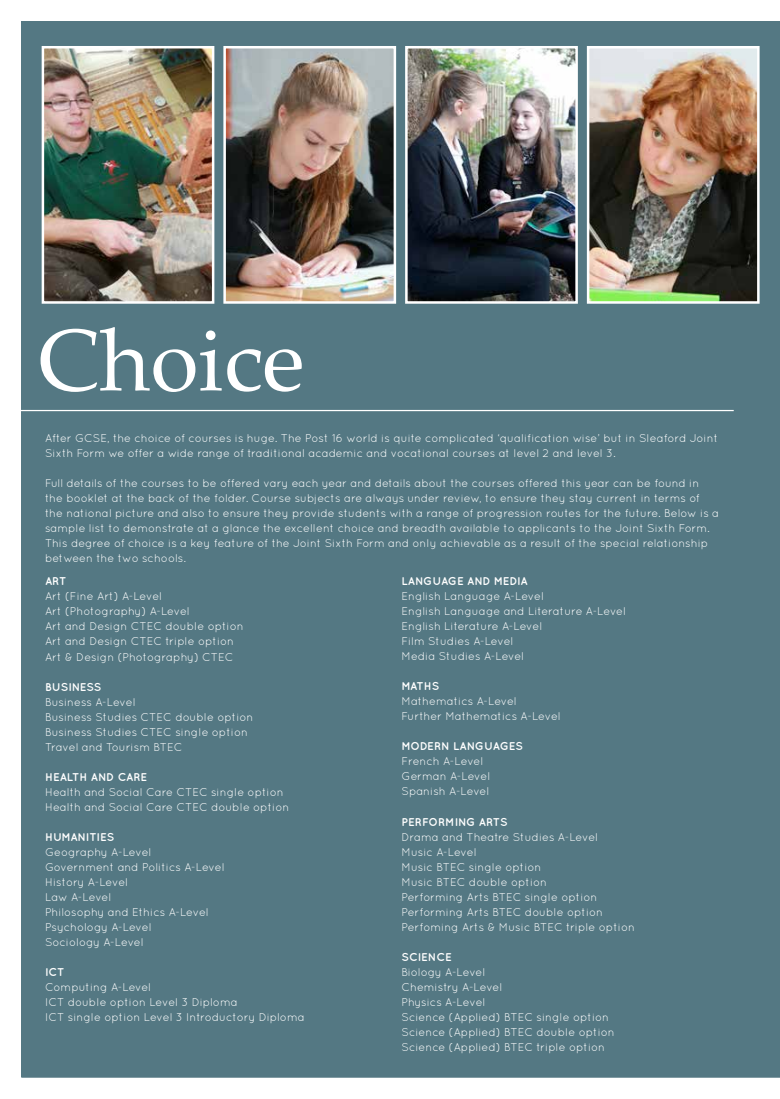
<style>
.page{position:relative;width:780px;height:1099px;background:#fff}
.page>*{position:absolute;margin:0;border:0;box-sizing:border-box;transform-origin:0 0}
.t1{font:87.5px "Palatino Linotype";color:#fff}
.t2{font:11.25px/15px "Quicksand";color:#fff}
.t3{font:11.25px/15px "Quicksand";color:#fff}
.t4{font:700 11.25px "Quicksand";color:#fff}
.t5{font:700 11.25px "Quicksand";letter-spacing:-.025em;color:#fff}
</style>
<div class="page">
<div style="left:21px;top:21px;width:759px;height:1056px;background:#547883"></div>
<hr style="left:12px;top:410px;width:721px;height:1px;background:#fff">
<img style="left:408px;top:49px;width:167px;height:252px">
<div style="left:405px;top:46px;width:173px;height:258px;border:2px solid #fff"></div>
<img style="left:590px;top:49px;width:166px;height:252px">
<div style="left:587px;top:46px;width:172px;height:258px;border:2px solid #fff"></div>
<img style="left:226px;top:49px;width:167px;height:252px">
<div style="left:223px;top:46px;width:173px;height:258px;border:2px solid #fff"></div>
<img style="left:45px;top:49px;width:166px;height:252px">
<div style="left:42px;top:46px;width:172px;height:258px;border:2px solid #fff"></div>
<h1 class="t1" style="left:38px;top:298px;width:268px">Choice</h1>
<p class="t2" style="left:45px;top:430px;width:674px">After GCSE, the choice of courses is huge. The Post 16 world is quite complicated ‘qualification wise’ but in Sleaford Joint<br>Sixth Form we offer a wide range of traditional academic and vocational courses at level 2 and level 3.</p>
<p class="t2" style="left:45px;top:475px;width:675px">Full details of the courses to be offered vary each year and details about the courses offered this year can be found in the booklet at the back of the folder. Course subjects are always under review, to ensure they stay current in terms of the national picture and also to ensure they provide students with a range of progression routes for the future. Below is a sample list to demonstrate at a glance the excellent choice and breadth available to applicants to the Joint Sixth Form.<br>This degree of choice is a key feature of the Joint Sixth Form and only achievable as a result of the special relationship between the two schools.</p>
<p class="t4" style="left:45px;top:574px;width:23px">ART</p>
<p class="t3" style="left:45px;top:589px;width:200px">Art (Fine Art) A-Level<br>Art (Photography) A-Level<br>Art and Design CTEC double option<br>Art and Design CTEC triple option<br>Art &amp; Design (Photography) CTEC</p>
<p class="t4" style="left:45px;top:679px;width:48px">BUSINESS</p>
<p class="t3" style="left:45px;top:694px;width:210px">Business A-Level<br>Business Studies CTEC double option<br>Business Studies CTEC single option<br>Travel and Tourism BTEC</p>
<p class="t4" style="left:45px;top:769px;width:104px">HEALTH AND CARE</p>
<p class="t2" style="left:45px;top:784px;width:246px">Health and Social Care CTEC single option<br>Health and Social Care CTEC double option</p>
<p class="t4" style="left:45px;top:829px;width:67px">HUMANITIES</p>
<p class="t2" style="left:45px;top:844px;width:181px">Geography A-Level<br>Government and Politics A-Level<br>History A-Level<br>Law A-Level<br>Philosophy and Ethics A-Level<br>Psychology A-Level<br>Sociology A-Level</p>
<p class="t4" style="left:45px;top:964px;width:17px">ICT</p>
<p class="t2" style="left:45px;top:979px;width:261px">Computing A-Level<br>ICT double option Level 3 Diploma<br>ICT single option Level 3 Introductory Diploma</p>
<p class="t5" style="left:401px;top:574px;width:124px">LANGUAGE AND M EDIA</p>
<p class="t2" style="left:401px;top:589px;width:226px">English Language A-Level<br>English Language and Literature A-Level<br>English Literature A-Level<br>Film Studies A-Level<br>Media Studies A-Level</p>
<p class="t4" style="left:401px;top:679px;width:28px">MATHS</p>
<p class="t2" style="left:401px;top:694px;width:161px">Mathematics A-Level<br>Further Mathematics A-Level</p>
<p class="t4" style="left:401px;top:739px;width:119px">MODERN LANGUAGES</p>
<p class="t2" style="left:401px;top:754px;width:90px">French A-Level<br>German A-Level<br>Spanish A-Level</p>
<p class="t4" style="left:401px;top:814px;width:103px">PERFO RMING ARTS</p>
<p class="t2" style="left:401px;top:829px;width:235px">Drama and Theatre Studies A-Level<br>Music A-Level<br>Music BTEC single option<br>Music BTEC double option<br>Performing Arts BTEC single option<br>Performing Arts BTEC double option<br>Perfoming Arts &amp; Music BTEC triple option</p>
<p class="t4" style="left:401px;top:949px;width:52px">SCIENCE</p>
<p class="t2" style="left:401px;top:964px;width:215px">Biology A-Level<br>Chemistry A-Level<br>Physics A-Level<br>Science (Applied) BTEC single option<br>Science (Applied) BTEC double option<br>Science (Applied) BTEC triple option</p>
</div>
